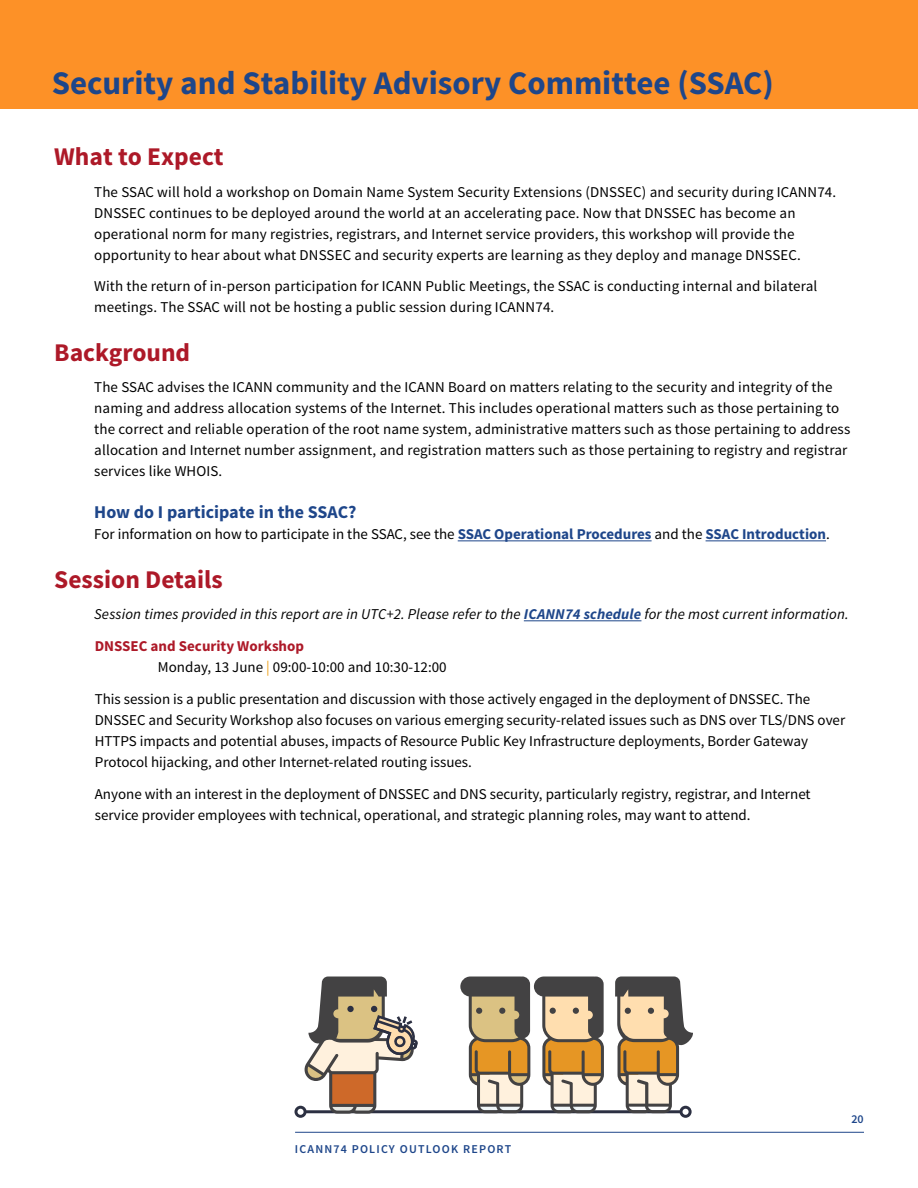
<style>
.page{position:relative;width:918px;height:1188px;background:#fff}
.page>*{position:absolute;margin:0;border:0;box-sizing:border-box;transform-origin:0 0}
.t1{font:700 33px "Source Sans Pro";color:#1e468a}
.t2{font:700 25.5px "Source Sans Pro";color:#ad1928}
.t3{font:700 18px "Source Sans Pro";color:#1e468a}
.t4{font:15px/21px "Source Sans Pro";letter-spacing:.01em;color:#000}
.t5{font:italic 15px/31.8px "Source Sans Pro";letter-spacing:.01em;color:#000}
.t6{font:600 12px "Source Sans Pro";letter-spacing:.1em;color:#1e468a}
.s1{font-weight:700;color:#1e468a}
.s2{font-weight:700;font-style:normal;color:#ad1928}
.s3{color:#f0a31f}
</style>
<div class="page">
<div style="left:0;top:0;width:918px;height:108px;background:#fd9127"></div>
<hr style="left:295px;top:1132px;width:569px;height:1px;background:#1e468a">
<hr style="left:458px;top:540px;width:194px;height:1px;background:#1e468a">
<hr style="left:706px;top:540px;width:120px;height:1px;background:#1e468a">
<hr style="left:524px;top:620px;width:117px;height:1px;background:#1e468a">
<svg style="left:294px;top:976px;width:399px;height:142px"></svg>
<h1 class="t1" style="left:52px;top:62px;width:723px">Security and Stability Advisory Committee (SSAC)</h1>
<h2 class="t2" style="left:54px;top:140px;width:171px">What to Expect</h2>
<p class="t4" style="left:94px;top:181px;width:744px">The SSAC will hold a workshop on Domain Name System Security Extensions (DNSSEC) and security during ICANN74.<br>DNSSEC continues to be deployed around the world at an accelerating pace. Now that DNSSEC has become an operational norm for many registries, registrars, and Internet service providers, this workshop will provide the opportunity to hear about what DNSSEC and security experts are learning as they deploy and manage DNSSEC.</p>
<p class="t4" style="left:94px;top:276px;width:725px">With the return of in-person participation for ICANN Public Meetings, the SSAC is conducting internal and bilateral meetings. The SSAC will not be hosting a public session during ICANN74.</p>
<h2 class="t2" style="left:54px;top:336px;width:137px">Background</h2>
<p class="t4" style="left:94px;top:377px;width:758px">The SSAC advises the ICANN community and the ICANN Board on matters relating to the security and integrity of the naming and address allocation systems of the Internet. This includes operational matters such as those pertaining to the correct and reliable operation of the root name system, administrative matters such as those pertaining to address allocation and Internet number assignment, and registration matters such as those pertaining to registry and registrar services like WHOIS.</p>
<p class="t3" style="left:94px;top:501px;width:264px">How do I participate in the SSAC?</p>
<p class="t4" style="left:94px;top:524px;width:737px">For information on how to participate in the SSAC, see the <span class="s1">SSAC Operational Procedures</span> and the <span class="s1">SSAC Introduction</span>.</p>
<h2 class="t2" style="left:54px;top:563px;width:170px">Session Details</h2>
<p class="t5" style="left:94px;top:598px;width:756px">Session times provided in this report are in UTC+2. Please refer to the <span class="s1">ICANN74 schedule</span> for the most current information.<br><span class="s2">DNSSEC and Security Workshop</span></p>
<p class="t4" style="left:95px;top:651px;width:717px;line-height:31.8px;text-indent:63px">Monday, 13 June <span class="s3">|</span> 09:00-10:00 and 10:30-12:00<br>This session is a public presentation and discussion with those actively engaged in the deployment of DNSSEC. The</p>
<p class="t4" style="left:95px;top:710px;width:752px">DNSSEC and Security Workshop also focuses on various emerging security-related issues such as DNS over TLS/DNS over<br>HTTPS impacts and potential abuses, impacts of Resource Public Key Infrastructure deployments, Border Gateway<br>Protocol hijacking, and other Internet-related routing issues.</p>
<p class="t4" style="left:95px;top:783px;width:717px">Anyone with an interest in the deployment of DNSSEC and DNS security, particularly registry, registrar, and Internet service provider employees with technical, operational, and strategic planning roles, may want to attend.</p>
<p class="t6" style="left:295px;top:1142px;width:218px">ICANN74 POLICY OUTLOOK REPORT</p>
<p class="t6" style="left:851px;top:1112px;width:14px">20</p>
</div>
